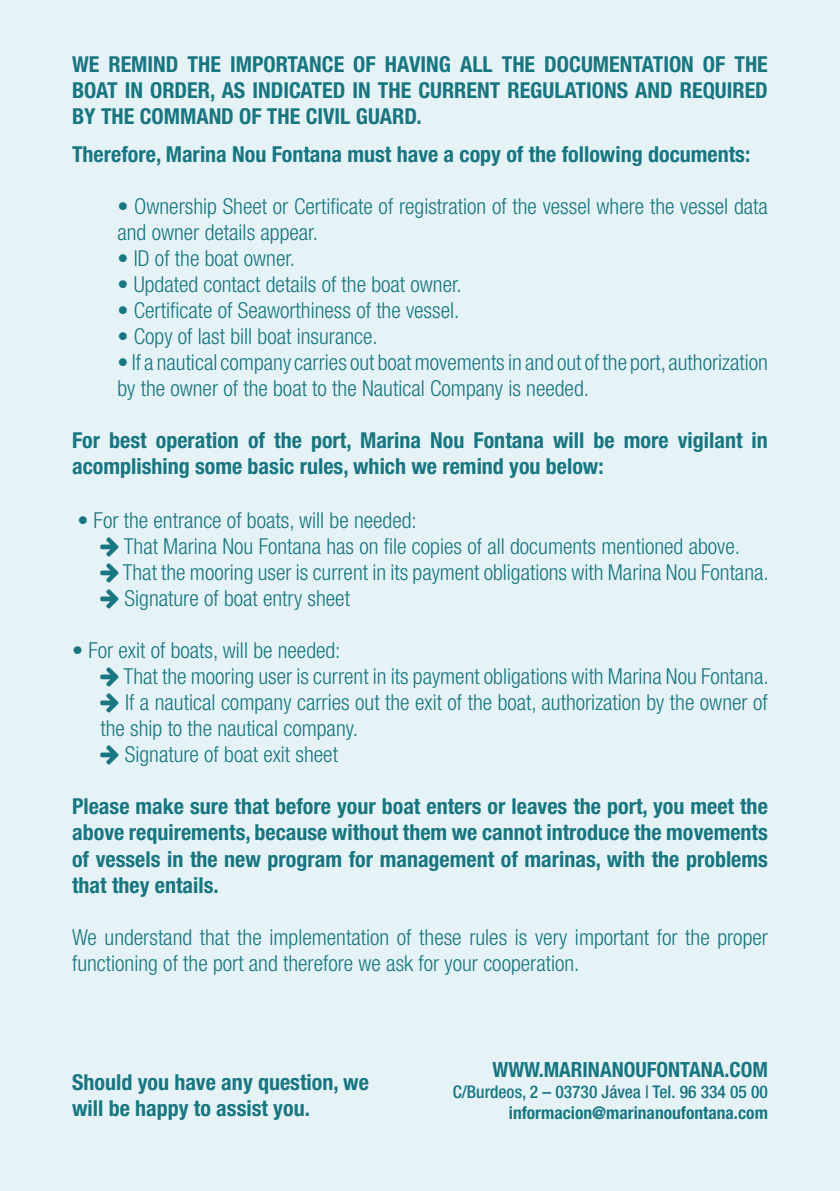
<style>
.page{position:relative;width:840px;height:1191px;background:#fff}
.page>*{position:absolute;margin:0;border:0;box-sizing:border-box;transform-origin:0 0}
.t1{font:300 condensed 22px/26px "Helvetica Neue LT Std";color:#187681}
.t2{font:700 condensed 22px/26px "Helvetica Neue LT Std";color:#187681;text-align:justify}
.t3{font:700 condensed 21px "Helvetica Neue LT Std";color:#187681}
.t4{font:500 condensed 17.4px "Helvetica Neue LT Std";color:#187681}
.t5{font:700 condensed 17.4px "Helvetica Neue LT Std";color:#187681}
</style>
<div class="page">
<div style="left:0;top:0;width:839px;height:1191px;background:#e5f3f6"></div>
<p class="t2" style="left:72px;top:51px;width:697px">WE REMIND THE IMPORTANCE OF HAVING ALL THE DOCUMENTATION OF THE BOAT IN ORDER, AS INDICATED IN THE CURRENT REGULATIONS AND REQUIRED BY THE COMMAND OF THE CIVIL GUARD.</p>
<p class="t2" style="left:72px;top:141px;width:679px">Therefore, Marina Nou Fontana must have a copy of the following documents:</p>
<p class="t1" style="left:117px;top:193px;width:651px">• Ownership Sheet or Certificate of registration of the vessel where the vessel data and owner details appear.</p>
<p class="t1" style="left:117px;top:245px;width:179px">• ID of the boat owner.</p>
<p class="t1" style="left:117px;top:271px;width:346px">• Updated contact details of the boat owner.</p>
<p class="t1" style="left:117px;top:297px;width:343px">• Certificate of Seaworthiness of the vessel.</p>
<p class="t1" style="left:117px;top:323px;width:262px">• Copy of last bill boat insurance.</p>
<p class="t1" style="left:117px;top:349px;width:651px">• If a nautical company carries out boat movements in and out of the port, authorization by the owner of the boat to the Nautical Company is needed.</p>
<p class="t2" style="left:72px;top:427px;width:697px">For best operation of the port, Marina Nou Fontana will be more vigilant in acomplishing some basic rules, which we remind you below:</p>
<p class="t1" style="left:123px;top:507px;width:647px;text-indent:-45px">• For the entrance of boats, will be needed:<br>That Marina Nou Fontana has on file copies of all documents mentioned above.<br>That the mooring user is current in its payment obligations with Marina Nou Fontana.<br>Signature of boat entry sheet</p>
<p class="t1" style="left:72px;top:637px;width:270px">• For exit of boats, will be needed:</p>
<p class="t1" style="left:124px;top:663px;width:646px">That the mooring user is current in its payment obligations with Marina Nou Fontana.</p>
<p class="t1" style="left:125px;top:689px;width:644px">If a nautical company carries out the exit of the boat, authorization by the owner of</p>
<p class="t1" style="left:100px;top:715px;width:259px">the ship to the nautical company.</p>
<p class="t1" style="left:125px;top:741px;width:214px">Signature of boat exit sheet</p>
<p class="t2" style="left:72px;top:793px;width:697px">Please make sure that before your boat enters or leaves the port, you meet the above requirements, because without them we cannot introduce the movements of vessels in the new program for management of marinas, with the problems that they entails.</p>
<p class="t1" style="left:72px;top:923px;width:697px">We understand that the implementation of these rules is very important for the proper functioning of the port and therefore we ask for your cooperation.</p>
<p class="t2" style="left:72px;top:1069px;width:298px">Should you have any question, we will be happy to assist you.</p>
<p class="t3" style="left:492px;top:1056px;width:277px">WWW.MARINANOUFONTANA.COM</p>
<p class="t4" style="left:452px;top:1081px;width:316px">C/Burdeos, 2 – 03730 Jávea | Tel. 96 334 05 00</p>
<p class="t5" style="left:508px;top:1101px;width:260px">informacion@marinanoufontana.com</p>
</div>
